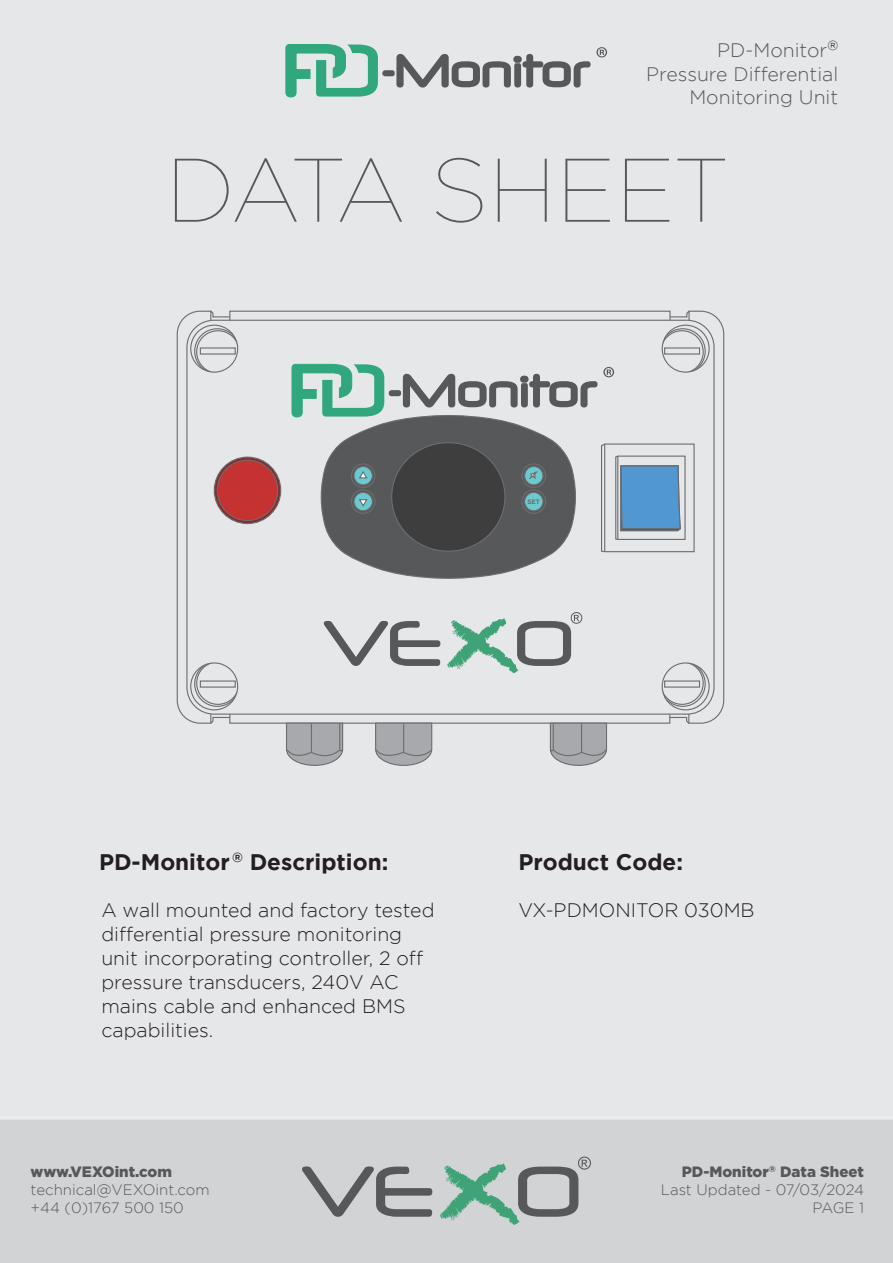
<style>
.page{position:relative;width:893px;height:1263px;background:#fff}
.page>*{position:absolute;margin:0;border:0;box-sizing:border-box;transform-origin:0 0}
.t1{font:100 90px "Gotham";color:#57585a}
.t2{font:700 22.5px "Gotham";color:#231f20}
.t3{font:300 19.5px/24px "Gotham";color:#231f20}
.t4{font:300 19.5px/23.4px "Gotham";color:#57585a;text-align:right}
.t5{font:300 15px/18px "Gotham";color:#57585a}
.t6{font:900 15px "Gotham";color:#57585a}
.t7{font:700 6.45px "Gotham";color:#6c6d70}
.s1{font-weight:900}
</style>
<div class="page">
<div style="left:0;top:0;width:893px;height:1117px;background:#e6e7e9"></div>
<div style="left:0;top:1118px;width:893px;height:145px;background:#d2d3d5"></div>
<hr style="left:0;top:1117px;width:893px;height:3px;background:#fff">
<svg style="left:302px;top:1166px;width:130px;height:51px"></svg>
<svg style="left:440px;top:1156px;width:151px;height:69px"></svg>
<div style="left:229px;top:713px;width:441px;height:11px;border:1px solid #6c6d70"></div>
<div style="left:229px;top:311px;width:442px;height:10px;border:1px solid #6c6d70"></div>
<svg style="left:176px;top:310px;width:62px;height:414px;background:#dddee0"></svg>
<div style="left:200px;top:680px;width:36px;height:8px;border:1px solid #6c6d70"></div>
<div style="left:190px;top:662px;width:48px;height:48px;border:1px solid #6c6d70;border-radius:50%"></div>
<svg style="left:214px;top:457px;width:67px;height:67px"></svg>
<div style="left:214px;top:457px;width:67px;height:67px;border:1px solid #6c6d70;border-radius:50%"></div>
<div style="left:217px;top:460px;width:61px;height:60px;background:#c43231;border-radius:50%"></div>
<div style="left:217px;top:460px;width:61px;height:61px;border:1px solid #6c6d70;border-radius:50%"></div>
<svg style="left:285px;top:310px;width:440px;height:456px;background:#bcc0c3"></svg>
<svg style="left:286px;top:44px;width:321px;height:53px;background:#afc2bd"></svg>
<p class="t4" style="left:646px;top:38px;width:194px">PD-Monitor<sup>®<br></sup>Pressure Differential<br>Monitoring Unit</p>
<h1 class="t1" style="left:166px;top:142px;width:563px">DATA SHEET</h1>
<p class="t7" style="left:527px;top:498px;width:14px">SET</p>
<p class="t2" style="left:99px;top:849px;width:291px">PD-Monitor <sup>®</sup> Description:</p>
<p class="t2" style="left:518px;top:849px;width:166px">Product Code:</p>
<p class="t3" style="left:101px;top:897px;width:335px">A wall mounted and factory tested</p>
<p class="t3" style="left:518px;top:897px;width:238px">VX-PDMONITOR 030MB</p>
<p class="t3" style="left:101px;top:921px;width:323px">differential pressure monitoring unit incorporating controller, 2 off pressure transducers, 240V AC mains cable and enhanced BMS capabilities.</p>
<p class="t6" style="left:31px;top:1163px;width:143px">www.VEXOint.com</p>
<p class="t5" style="left:31px;top:1180px;width:181px">technical@VEXOint.com +44 (0)1767 500 150</p>
<p class="t5" style="left:661px;top:1163px;width:205px;text-align:right"><span class="s1">PD-Monitor</span><sup>®</sup> <span class="s1">Data Sheet<br></span>Last Updated - 07/03/2024<br>PAGE 1</p>
</div>
